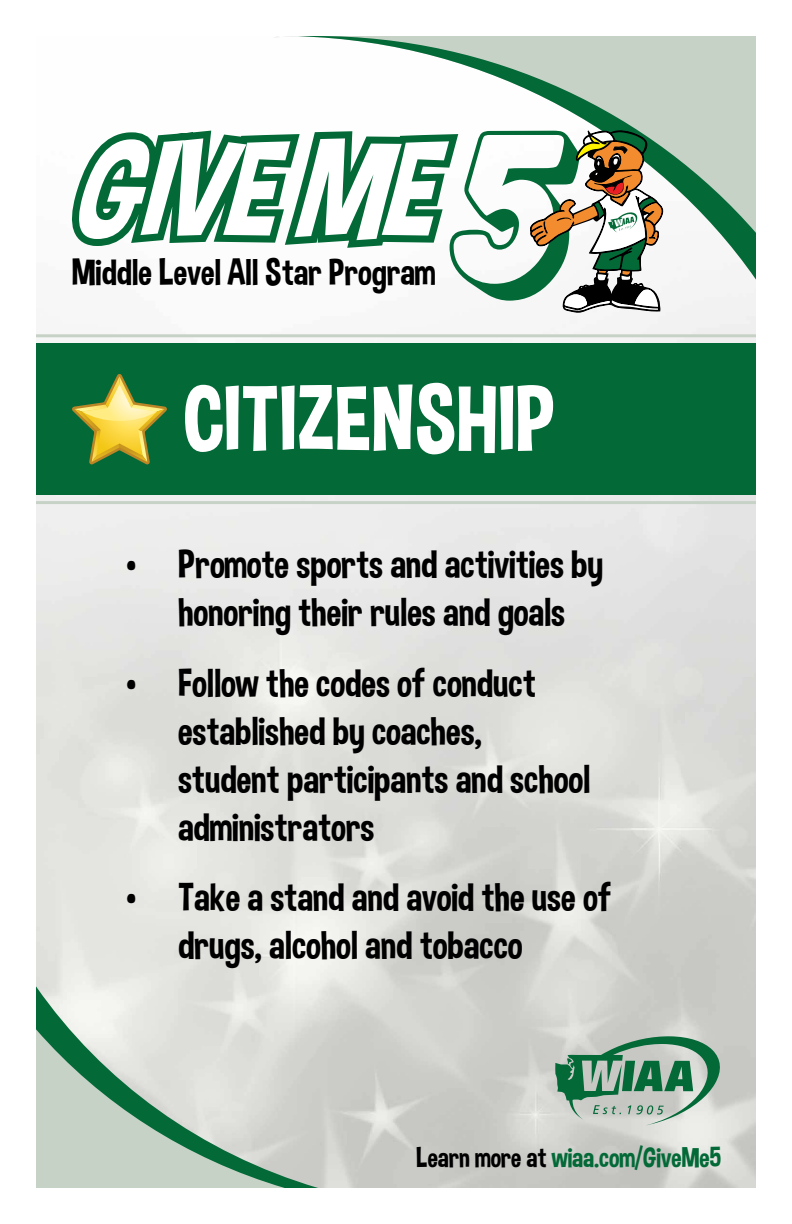
<style>
.page{position:relative;width:792px;height:1224px;background:#fff}
.page>*{position:absolute;margin:0;border:0;box-sizing:border-box;transform-origin:0 0}
.t1{font:94px "Dimbo";color:#fff}
.t2{font:40px/48px "Dimbo";color:#000}
.t3{font:37px "Dimbo";color:#000}
.t4{font:28px "Dimbo";color:#026937}
.s1{color:#000}
</style>
<div class="page">
<img style="left:36px;top:280px;width:720px;height:908px">
<svg style="left:466px;top:36px;width:290px;height:244px;fill:#c7d2c7"></svg>
<div style="left:36px;top:344px;width:720px;height:151px;background:#026937"></div>
<svg style="left:555px;top:1036px;width:165px;height:89px;background:#8daf9c"></svg>
<hr style="left:36px;top:334px;width:720px;height:3px;background:#c7d2c7">
<hr style="left:36px;top:501px;width:720px;height:3px;background:#c7d2c7">
<svg style="left:36px;top:986px;width:282px;height:202px;background:#c0cfc4"></svg>
<svg style="left:66px;top:36px;width:400px;height:254px"></svg>
<svg style="left:75px;top:129px;width:589px;height:184px"></svg>
<svg style="left:72px;top:374px;width:95px;height:90px"></svg>
<p class="t3" style="left:72px;top:250px;width:365px">Middle Level All Star Program</p>
<h1 class="t1" style="left:183px;top:362px;width:374px">CITIZENSHIP</h1>
<p class="t2" style="left:126px;top:540px;width:479px;text-align:center">• Promote sports and activities by honoring their rules and goals</p>
<p class="t2" style="left:178px;top:658px;width:414px;text-indent:-52px">• Follow the codes of conduct established by coaches, student participants and school administrators</p>
<p class="t2" style="left:178px;top:873px;width:435px;text-indent:-52px">• Take a stand and avoid the use of drugs, alcohol and tobacco</p>
<p class="t4" style="left:416px;top:1140px;width:306px"><span class="s1">Learn more at</span> wiaa.com/GiveMe5</p>
</div>
